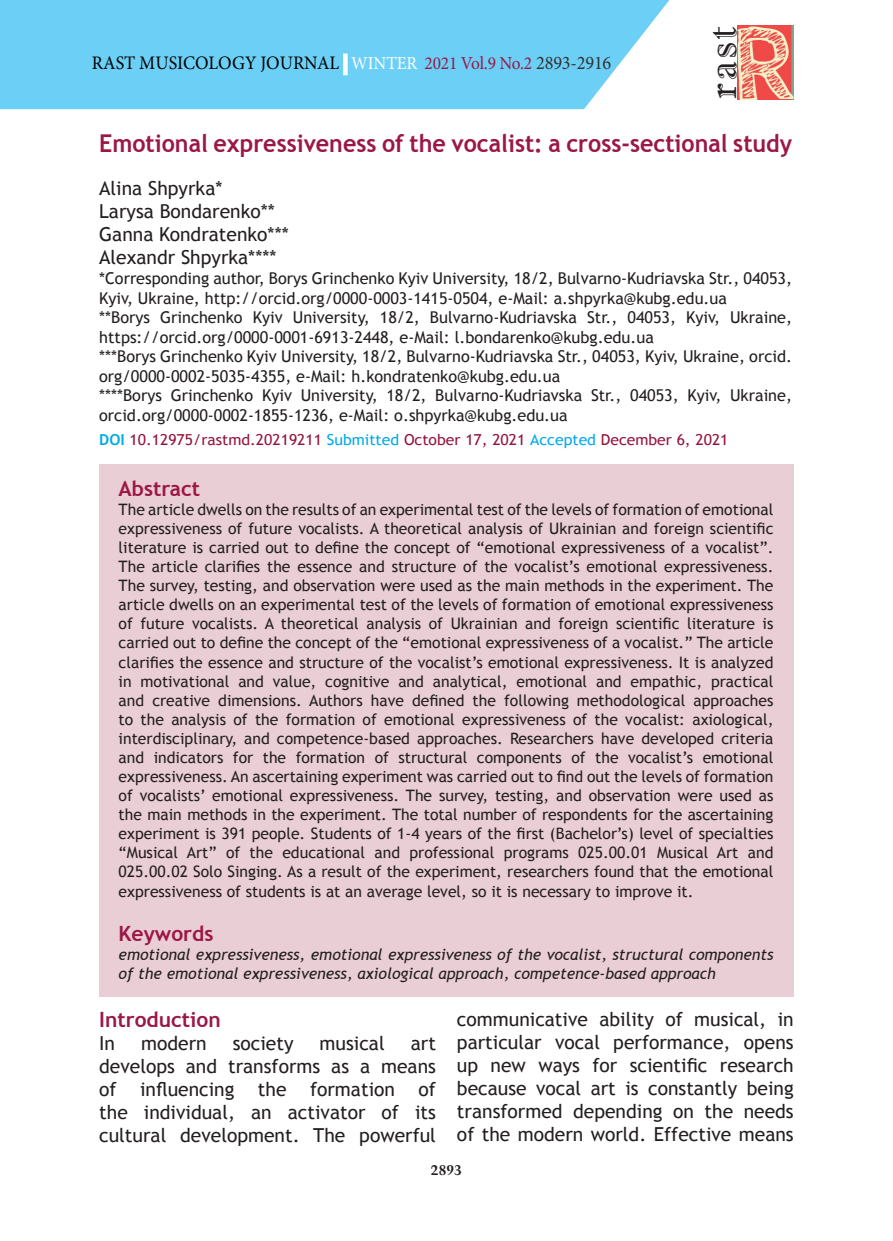
<style>
.page{position:relative;width:893px;height:1241px;background:#fff}
.page>*{position:absolute;margin:0;border:0;box-sizing:border-box;transform-origin:0 0}
.t1{font:42px "Imprint MT Shadow";color:#231f20}
.t2{font:700 24.5px "Trebuchet MS";color:#9b1746;scale:.95 1}
.t3{font:700 21px "Trebuchet MS";color:#9b1746}
.t4{font:19.25px/23.1px "Trebuchet MS";color:#231f20;text-align:justify}
.t5{font:19.07px "Minion Pro";color:#000;scale:.95 1}
.t6{font:16.28px/19.6px "Trebuchet MS";color:#231f20}
.t7{font:15.75px/19.1px "Trebuchet MS";color:#231f20;text-align:justify}
.t8{font:italic 15.75px/19.1px "Trebuchet MS";color:#231f20}
.t9{font:15.05px "Trebuchet MS";color:#94163d;scale:1.04 1}
.t10{font:700 14px "Trump Mediaeval";color:#231f20}
.s1{font-size:18.2px;color:#fff}
.s2{font-size:18.2px;color:#9b1746}
.s3{font-size:19.25px;color:#333233}
.s4{font-weight:700;color:#00a9ea}
.s5{color:#00a9ea}
</style>
<div class="page">
<img style="left:738px;top:26px;width:56px;height:73px">
<div style="left:0;top:0;width:669px;height:109px;background:#6bcff6"></div>
<div style="left:343px;top:53px;width:5px;height:22px;border:4px solid #fff"></div>
<div style="left:99px;top:464px;width:695px;height:532px;background:#eaced5"></div>
<p class="t5" style="left:92px;top:50px;width:548px">RAST MUSICOLOGY JOURNAL <span class="s1">| WINTER</span> <span class="s2">2021 VOL.9 NO.2</span> <span class="s3">2893-2916</span></p>
<h1 class="t1" style="left:697px;top:99px;width:74px;rotate:-90deg">rast</h1>
<h2 class="t2" style="left:99px;top:128px;width:731px">Emotional expressiveness of the vocalist: a cross-sectional study</h2>
<p class="t4" style="left:99px;top:177px;width:191px;text-align:left">Alina Shpyrka*<br>Larysa Bondarenko**<br>Ganna Kondratenko***<br>Alexandr Shpyrka****</p>
<p class="t6" style="left:99px;top:268px;width:694px">*Corresponding author, Borys Grinchenko Kyiv University, 18/2, Bulvarno-Kudriavska Str., 04053, Kyiv, Ukraine, http://orcid.org/0000-0003-1415-0504, e-Mail: a.shpyrka@kubg.edu.ua<br>**Borys Grinchenko Kyiv University, 18/2, Bulvarno-Kudriavska Str., 04053, Kyiv, Ukraine, https://orcid.org/0000-0001-6913-2448, e-Mail: l.bondarenko@kubg.edu.ua<br>***Borys Grinchenko Kyiv University, 18/2, Bulvarno-Kudriavska Str., 04053, Kyiv, Ukraine, orcid. org/0000-0002-5035-4355, e-Mail: h.kondratenko@kubg.edu.ua<br>****Borys Grinchenko Kyiv University, 18/2, Bulvarno-Kudriavska Str., 04053, Kyiv, Ukraine, orcid.org/0000-0002-1855-1236, e-Mail: o.shpyrka@kubg.edu.ua</p>
<p class="t9" style="left:99px;top:430px;width:607px"><span class="s4">DOI</span> 10.12975/rastmd.20219211 <span class="s5">Submitted</span> October 17, 2021 <span class="s5">Accepted</span> December 6, 2021</p>
<h3 class="t3" style="left:119px;top:475px;width:83px">Abstract</h3>
<p class="t7" style="left:119px;top:500px;width:656px">The article dwells on the results of an experimental test of the levels of formation of emotional expressiveness of future vocalists. A theoretical analysis of Ukrainian and foreign scientific literature is carried out to define the concept of “emotional expressiveness of a vocalist”.<br>The article clarifies the essence and structure of the vocalist’s emotional expressiveness.<br>The survey, testing, and observation were used as the main methods in the experiment. The article dwells on an experimental test of the levels of formation of emotional expressiveness of future vocalists. A theoretical analysis of Ukrainian and foreign scientific literature is carried out to define the concept of the “emotional expressiveness of a vocalist.” The article clarifies the essence and structure of the vocalist’s emotional expressiveness. It is analyzed in motivational and value, cognitive and analytical, emotional and empathic, practical and creative dimensions. Authors have defined the following methodological approaches to the analysis of the formation of emotional expressiveness of the vocalist: axiological, interdisciplinary, and competence-based approaches. Researchers have developed criteria and indicators for the formation of structural components of the vocalist’s emotional expressiveness. An ascertaining experiment was carried out to find out the levels of formation of vocalists’ emotional expressiveness. The survey, testing, and observation were used as the main methods in the experiment. The total number of respondents for the ascertaining experiment is 391 people. Students of 1-4 years of the first (Bachelor’s) level of specialties “Musical Art” of the educational and professional programs 025.00.01 Musical Art and 025.00.02 Solo Singing. As a result of the experiment, researchers found that the emotional expressiveness of students is at an average level, so it is necessary to improve it.</p>
<h3 class="t3" style="left:119px;top:919px;width:96px">Keywords</h3>
<p class="t8" style="left:119px;top:944px;width:656px">emotional expressiveness, emotional expressiveness of the vocalist, structural components of the emotional expressiveness, axiological approach, competence-based approach</p>
<h3 class="t3" style="left:99px;top:1006px;width:123px">Introduction</h3>
<p class="t4" style="left:99px;top:1031px;width:17px">In</p>
<p class="t4" style="left:141px;top:1031px;width:67px">modern</p>
<p class="t4" style="left:233px;top:1031px;width:62px">society</p>
<p class="t4" style="left:320px;top:1031px;width:67px">musical</p>
<p class="t4" style="left:99px;top:1031px;width:338px;text-indent:312px">art develops and transforms as a means of influencing the formation of the individual, an activator of its cultural development. The powerful</p>
<p class="t4" style="left:457px;top:1007px;width:338px">communicative ability of musical, in particular vocal performance, opens up new ways for scientific research because vocal art is constantly being transformed depending on the needs of the modern world. Effective means</p>
<p class="t10" style="left:431px;top:1160px;width:33px">2893</p>
</div>
